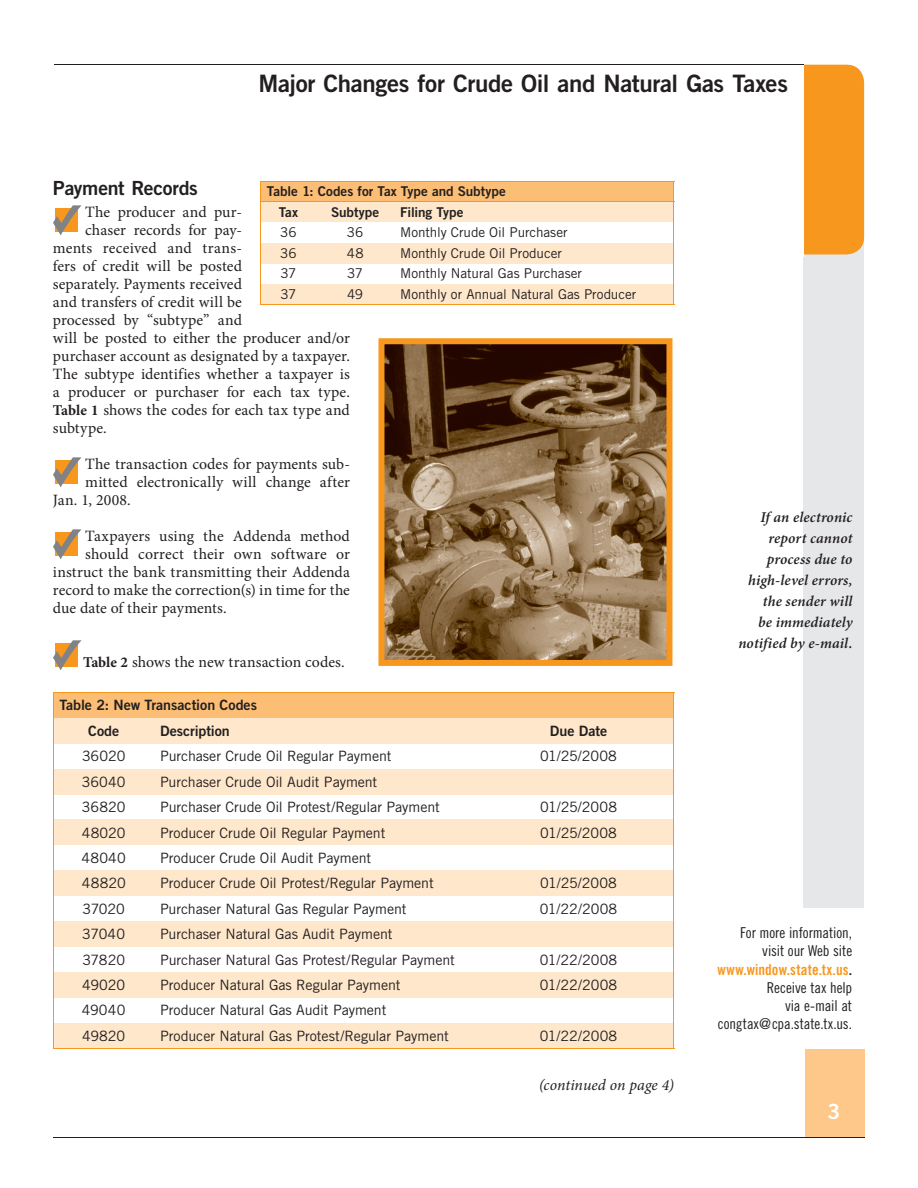
<style>
.page{position:relative;width:918px;height:1188px;background:#fff}
.page>*{position:absolute;margin:0;border:0;box-sizing:border-box;transform-origin:0 0}
.t1{font:24px "Trade Gothic LT Std Bd 2";letter-spacing:-.015em;color:#231f20}
.t2{font:21px "Trade Gothic LT Std Bd 2";color:#fff}
.t3{font:19.5px "Trade Gothic LT Std Bd 2";letter-spacing:-.015em;color:#231f20}
.t4{font:15.75px/18px "Minion Pro";letter-spacing:.005em;color:#231f20;text-align:justify}
.t5{font:italic 15.75px "Minion Pro";color:#231f20}
.t6{font:italic 600 15px/21px "Minion Pro";letter-spacing:.01em;color:#231f20;text-align:right}
.t7{font:15px/18.1px "Trade Gothic Cond Eighteen";color:#231f20;text-align:right}
.t8{font:15px "Trade Gothic Bold Cond Twenty";letter-spacing:.01em;color:#f7971d}
.t9{font:14.25px "Trade Gothic LT Std";letter-spacing:-.005em;color:#231f20}
.t10{font:14.25px "Trade Gothic LT Std Bd 2";color:#231f20}
.t11{font:13.5px "Trade Gothic LT Std";color:#231f20}
.t12{font:13.5px "Trade Gothic LT Std Bd 2";color:#231f20}
.s1{font-weight:700;font-size:15px}
.s2{color:#231f20}
</style>
<div class="page">
<div style="left:804px;top:143px;width:60px;height:765px;background:#e6e7e9"></div>
<div style="left:805px;top:1049px;width:59px;height:89px;background:#fdc889"></div>
<div style="left:766px;top:65px;width:98px;height:189px;background:#f7971d;border-radius:18px"></div>
<div style="left:749px;top:62px;width:55px;height:195px;background:#fff"></div>
<hr style="left:54px;top:65px;width:750px;height:1px;background:#231f20">
<hr style="left:53px;top:1138px;width:811px;height:1px;background:#231f20">
<svg style="left:53px;top:205px;width:29px;height:30px"></svg>
<svg style="left:53px;top:457px;width:29px;height:30px"></svg>
<svg style="left:53px;top:529px;width:29px;height:30px"></svg>
<svg style="left:53px;top:640px;width:29px;height:30px"></svg>
<div style="left:53px;top:693px;width:621px;height:25px;background:#fcbe75"></div>
<div style="left:53px;top:718px;width:101px;height:25px;background:#fee7cb"></div>
<div style="left:154px;top:718px;width:329px;height:25px;background:#fee7cb"></div>
<div style="left:483px;top:718px;width:191px;height:25px;background:#fee7cb"></div>
<div style="left:53px;top:769px;width:101px;height:25px;background:#fee7cb"></div>
<div style="left:154px;top:769px;width:329px;height:25px;background:#fee7cb"></div>
<div style="left:483px;top:769px;width:191px;height:25px;background:#fee7cb"></div>
<div style="left:53px;top:820px;width:101px;height:25px;background:#fee7cb"></div>
<div style="left:154px;top:820px;width:329px;height:25px;background:#fee7cb"></div>
<div style="left:483px;top:820px;width:191px;height:25px;background:#fee7cb"></div>
<div style="left:53px;top:870px;width:101px;height:26px;background:#fee7cb"></div>
<div style="left:154px;top:870px;width:329px;height:26px;background:#fee7cb"></div>
<div style="left:483px;top:870px;width:191px;height:26px;background:#fee7cb"></div>
<div style="left:53px;top:921px;width:101px;height:26px;background:#fee7cb"></div>
<div style="left:154px;top:921px;width:329px;height:26px;background:#fee7cb"></div>
<div style="left:483px;top:921px;width:191px;height:26px;background:#fee7cb"></div>
<div style="left:53px;top:972px;width:101px;height:26px;background:#fee7cb"></div>
<div style="left:154px;top:972px;width:329px;height:26px;background:#fee7cb"></div>
<div style="left:483px;top:972px;width:191px;height:26px;background:#fee7cb"></div>
<div style="left:53px;top:1023px;width:101px;height:25px;background:#fee7cb"></div>
<div style="left:154px;top:1023px;width:329px;height:25px;background:#fee7cb"></div>
<div style="left:483px;top:1023px;width:191px;height:25px;background:#fee7cb"></div>
<hr style="left:53px;top:692px;width:101px;height:1px;background:#f7971d">
<hr style="left:154px;top:692px;width:520px;height:1px;background:#f7971d">
<svg style="left:53px;top:693px;width:1px;height:355px"></svg>
<hr style="left:53px;top:1048px;width:621px;height:1px;background:#f7971d">
<svg style="left:378px;top:338px;width:294px;height:328px;background:#896944"></svg>
<div style="left:260px;top:181px;width:414px;height:21px;background:#fcbe75"></div>
<div style="left:260px;top:202px;width:57px;height:20px;background:#fee7cb"></div>
<div style="left:317px;top:202px;width:77px;height:20px;background:#fee7cb"></div>
<div style="left:394px;top:202px;width:280px;height:20px;background:#fee7cb"></div>
<div style="left:260px;top:243px;width:57px;height:20px;background:#fee7cb"></div>
<div style="left:317px;top:243px;width:77px;height:20px;background:#fee7cb"></div>
<div style="left:394px;top:243px;width:280px;height:20px;background:#fee7cb"></div>
<div style="left:260px;top:284px;width:57px;height:20px;background:#fee7cb"></div>
<div style="left:317px;top:284px;width:77px;height:20px;background:#fee7cb"></div>
<div style="left:394px;top:284px;width:280px;height:20px;background:#fee7cb"></div>
<hr style="left:260px;top:304px;width:414px;height:1px;background:#f7971d">
<svg style="left:260px;top:182px;width:1px;height:122px"></svg>
<hr style="left:260px;top:181px;width:414px;height:1px;background:#f7971d">
<hr style="left:260px;top:201px;width:414px;height:1px;background:#f7971d">
<h1 class="t1" style="left:259px;top:75px;width:531px">Major Changes for Crude Oil and Natural Gas Taxes</h1>
<p class="t3" style="left:53px;top:181px;width:146px">Payment Records</p>
<p class="t4" style="left:53px;top:205px;width:191px;text-align:right">The producer and pur&shy;chaser records for pay&shy;ments received and trans&shy;fers of credit will be posted</p>
<p class="t4" style="left:53px;top:277px;width:191px">separately. Payments received and transfers of credit will be processed by “subtype” and</p>
<p class="t4" style="left:53px;top:331px;width:299px">will be posted to either the producer and/or purchaser account as designated by a taxpayer.<br>The subtype identifies whether a taxpayer is a producer or purchaser for each tax type.<br><span class="s1">Table 1</span> shows the codes for each tax type and subtype.</p>
<p class="t4" style="left:85px;top:457px;width:266px">The transaction codes for payments sub-</p>
<p class="t4" style="left:85px;top:475px;width:266px">mitted electronically will change after</p>
<p class="t4" style="left:53px;top:493px;width:79px">Jan. 1, 2008.</p>
<p class="t4" style="left:85px;top:529px;width:266px">Taxpayers using the Addenda method</p>
<p class="t4" style="left:85px;top:547px;width:266px">should correct their own software or</p>
<p class="t4" style="left:53px;top:565px;width:299px">instruct the bank transmitting their Addenda</p>
<p class="t4" style="left:53px;top:583px;width:299px">record to make the correction(s) in time for the</p>
<p class="t4" style="left:53px;top:601px;width:175px">due date of their payments.</p>
<p class="t4" style="left:83px;top:654px;width:263px"><span class="s1">Table 2</span> shows the new transaction codes.</p>
<p class="t12" style="left:267px;top:187px;width:241px">Table 1: Codes for Tax Type and Subtype</p>
<p class="t12" style="left:279px;top:207px;width:21px">Tax</p>
<p class="t12" style="left:331px;top:207px;width:50px">Subtype</p>
<p class="t12" style="left:400px;top:207px;width:65px">Filing Type</p>
<p class="t11" style="left:280px;top:228px;width:18px">36</p>
<p class="t11" style="left:347px;top:228px;width:18px">36</p>
<p class="t11" style="left:400px;top:228px;width:169px">Monthly Crude Oil Purchaser</p>
<p class="t11" style="left:280px;top:248px;width:18px">36</p>
<p class="t11" style="left:347px;top:248px;width:18px">48</p>
<p class="t11" style="left:400px;top:248px;width:163px">Monthly Crude Oil Producer</p>
<p class="t11" style="left:280px;top:269px;width:18px">37</p>
<p class="t11" style="left:347px;top:269px;width:18px">37</p>
<p class="t11" style="left:400px;top:269px;width:183px">Monthly Natural Gas Purchaser</p>
<p class="t11" style="left:280px;top:289px;width:18px">37</p>
<p class="t11" style="left:347px;top:289px;width:18px">49</p>
<p class="t11" style="left:400px;top:289px;width:238px">Monthly or Annual Natural Gas Producer</p>
<p class="t10" style="left:59px;top:700px;width:199px">Table 2: New Transaction Codes</p>
<p class="t10" style="left:88px;top:726px;width:33px">Code</p>
<p class="t10" style="left:160px;top:726px;width:71px">Description</p>
<p class="t10" style="left:550px;top:726px;width:59px">Due Date</p>
<p class="t9" style="left:82px;top:751px;width:45px">36020</p>
<p class="t9" style="left:160px;top:751px;width:233px">Purchaser Crude Oil Regular Payment</p>
<p class="t9" style="left:540px;top:751px;width:78px">01/25/2008</p>
<p class="t9" style="left:82px;top:776px;width:45px">36040</p>
<p class="t9" style="left:160px;top:776px;width:219px">Purchaser Crude Oil Audit Payment</p>
<p class="t9" style="left:82px;top:802px;width:45px">36820</p>
<p class="t9" style="left:160px;top:802px;width:281px">Purchaser Crude Oil Protest/Regular Payment</p>
<p class="t9" style="left:540px;top:802px;width:78px">01/25/2008</p>
<p class="t9" style="left:82px;top:827px;width:45px">48020</p>
<p class="t9" style="left:160px;top:827px;width:227px">Producer Crude Oil Regular Payment</p>
<p class="t9" style="left:540px;top:827px;width:78px">01/25/2008</p>
<p class="t9" style="left:82px;top:853px;width:46px">48040</p>
<p class="t9" style="left:160px;top:853px;width:213px">Producer Crude Oil Audit Payment</p>
<p class="t9" style="left:82px;top:878px;width:46px">48820</p>
<p class="t9" style="left:160px;top:878px;width:275px">Producer Crude Oil Protest/Regular Payment</p>
<p class="t9" style="left:540px;top:878px;width:78px">01/25/2008</p>
<p class="t9" style="left:83px;top:903px;width:44px">37020</p>
<p class="t9" style="left:160px;top:903px;width:248px">Purchaser Natural Gas Regular Payment</p>
<p class="t9" style="left:540px;top:903px;width:79px">01/22/2008</p>
<p class="t9" style="left:82px;top:929px;width:44px">37040</p>
<p class="t9" style="left:160px;top:929px;width:234px">Purchaser Natural Gas Audit Payment</p>
<p class="t9" style="left:82px;top:954px;width:44px">37820</p>
<p class="t9" style="left:160px;top:954px;width:296px">Purchaser Natural Gas Protest/Regular Payment</p>
<p class="t9" style="left:540px;top:954px;width:79px">01/22/2008</p>
<p class="t9" style="left:82px;top:980px;width:44px">49020</p>
<p class="t9" style="left:160px;top:980px;width:242px">Producer Natural Gas Regular Payment</p>
<p class="t9" style="left:540px;top:980px;width:79px">01/22/2008</p>
<p class="t9" style="left:82px;top:1005px;width:45px">49040</p>
<p class="t9" style="left:160px;top:1005px;width:228px">Producer Natural Gas Audit Payment</p>
<p class="t9" style="left:82px;top:1031px;width:44px">49820</p>
<p class="t9" style="left:160px;top:1031px;width:290px">Producer Natural Gas Protest/Regular Payment</p>
<p class="t9" style="left:540px;top:1031px;width:79px">01/22/2008</p>
<p class="t5" style="left:539px;top:1079px;width:136px">(continued on page 4)</p>
<p class="t6" style="left:738px;top:508px;width:116px">If an electronic report cannot process due to high-level errors, the sender will<br>be immediately notified by e-mail.</p>
<p class="t7" style="left:740px;top:925px;width:114px">For more information, visit our Web site</p>
<p class="t8" style="left:718px;top:964px;width:136px">www.window.state.tx.us<span class="s2">.</span></p>
<p class="t7" style="left:718px;top:979px;width:136px">Receive tax help<br>via e-mail at congtax@cpa.state.tx.us.</p>
<h2 class="t2" style="left:827px;top:1104px;width:14px">3</h2>
</div>
